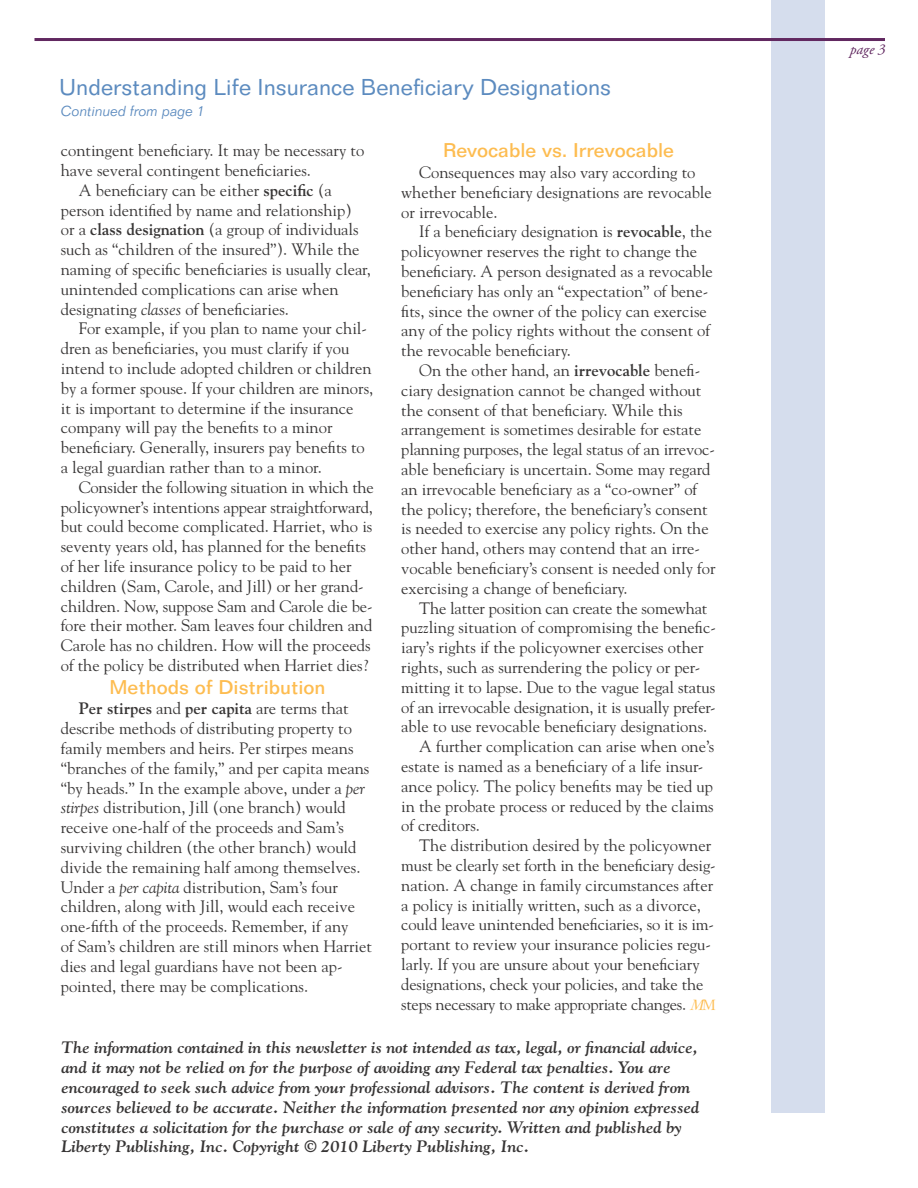
<style>
.page{position:relative;width:918px;height:1188px;background:#fff}
.page>*{position:absolute;margin:0;border:0;box-sizing:border-box;transform-origin:0 0}
.Continued_title{font:22.5px "Folio BT";color:#5c8bbf}
.subhead{font:500 19.5px "Folio BT";color:#fdbc50}
.Body_text{font:16.5px/19.8px "Goudy";color:#373535}
.Body_text-2{font:italic 700 16.5px/19.8px "Goudy";color:#373535}
.t1{font:italic 15px "Adobe Garamond";color:#612860}
.Continued_from{font:italic 300 14.25px "Folio BT";color:#5c8bbf}
.s1{font-weight:700}
.s2{font-style:italic}
.s3{font-family:"Garamond";font-weight:300;font-style:italic;color:#fdbc50}
.s4{font-family:"Garamond";font-weight:300;color:#fdbc50}
</style>
<div class="page">
<div style="left:771px;top:0;width:54px;height:1113px;background:#d5dded"></div>
<hr style="left:34px;top:38px;width:851px;height:3px;background:#612860">
<p class="Continued_title" style="left:59px;top:73px;width:553px">Understanding Life Insurance Beneficiary Designations</p>
<p class="Continued_from" style="left:61px;top:103px;width:146px">Continued from page 1</p>
<p class="Body_text" style="left:61px;top:140px;width:305px">contingent beneficiary. It may be necessary to have several contingent beneficiaries.</p>
<p class="Body_text" style="left:61px;top:180px;width:312px;text-indent:18px">A beneficiary can be either <span class="s1">specific</span> (a person identified by name and relationship)<br>or a <span class="s1">class designation</span> (a group of individuals such as “children of the insured”). While the naming of specific beneficiaries is usually clear, unintended complications can arise when designating <span class="s2">classes</span> of beneficiaries.</p>
<p class="Body_text" style="left:61px;top:318px;width:314px;text-indent:18px">For example, if you plan to name your chil&shy;dren as beneficiaries, you must clarify if you intend to include adopted children or children by a former spouse. If your children are minors, it is important to determine if the insurance company will pay the benefits to a minor beneficiary. Generally, insurers pay benefits to a legal guardian rather than to a minor.</p>
<p class="Body_text" style="left:61px;top:477px;width:315px;text-indent:18px">Consider the following situation in which the policyowner’s intentions appear straightforward, but could become complicated. Harriet, who is seventy years old, has planned for the benefits of her life insurance policy to be paid to her children (Sam, Carole, and Jill) or her grand&shy;children. Now, suppose Sam and Carole die be&shy;fore their mother. Sam leaves four children and Carole has no children. How will the proceeds of the policy be distributed when Harriet dies?</p>
<p class="subhead" style="left:109px;top:675px;width:218px">Methods of Distribution</p>
<p class="Body_text" style="left:61px;top:698px;width:313px;text-indent:18px"><span class="s1">Per stirpes</span> and <span class="s1">per capita</span> are terms that describe methods of distributing property to family members and heirs. Per stirpes means “branches of the family,” and per capita means “by heads.” In the example above, under a <span class="s2">per stirpes</span> distribution, Jill (one branch) would receive one-half of the proceeds and Sam’s surviving children (the other branch) would divide the remaining half among themselves.<br>Under a <span class="s2">per capita</span> distribution, Sam’s four children, along with Jill, would each receive one-fifth of the proceeds. Remember, if any<br>of Sam’s children are still minors when Harriet dies and legal guardians have not been ap&shy;pointed, there may be complications.</p>
<p class="subhead" style="left:443px;top:138px;width:232px">Revocable vs. Irrevocable</p>
<p class="Body_text" style="left:401px;top:162px;width:312px;text-indent:18px">Consequences may also vary according to whether beneficiary designations are revocable or irrevocable.</p>
<p class="Body_text" style="left:401px;top:221px;width:313px;text-indent:18px">If a beneficiary designation is <span class="s1">revocable</span>, the policyowner reserves the right to change the beneficiary. A person designated as a revocable beneficiary has only an “expectation” of bene&shy;fits, since the owner of the policy can exercise any of the policy rights without the consent of the revocable beneficiary.</p>
<p class="Body_text" style="left:401px;top:360px;width:316px;text-indent:18px">On the other hand, an <span class="s1">irrevocable</span> benefi&shy;ciary designation cannot be changed without the consent of that beneficiary. While this arrangement is sometimes desirable for estate planning purposes, the legal status of an irrevoc&shy;able beneficiary is uncertain. Some may regard an irrevocable beneficiary as a “co-owner” of the policy; therefore, the beneficiary’s consent is needed to exercise any policy rights. On the other hand, others may contend that an irre&shy;vocable beneficiary’s consent is needed only for exercising a change of beneficiary.</p>
<p class="Body_text" style="left:401px;top:597px;width:316px;text-indent:18px">The latter position can create the somewhat puzzling situation of compromising the benefic&shy;iary’s rights if the policyowner exercises other rights, such as surrendering the policy or per&shy;mitting it to lapse. Due to the vague legal status of an irrevocable designation, it is usually prefer&shy;able to use revocable beneficiary designations.</p>
<p class="Body_text" style="left:401px;top:736px;width:315px;text-indent:18px">A further complication can arise when one’s estate is named as a beneficiary of a life insur&shy;ance policy. The policy benefits may be tied up in the probate process or reduced by the claims of creditors.</p>
<p class="Body_text" style="left:401px;top:835px;width:316px;text-indent:18px">The distribution desired by the policyowner must be clearly set forth in the beneficiary desig&shy;nation. A change in family circumstances after a policy is initially written, such as a divorce, could leave unintended beneficiaries, so it is im&shy;portant to review your insurance policies regu&shy;larly. If you are unsure about your beneficiary designations, check your policies, and take the steps necessary to make appropriate changes. <span class="s3">M</span><span class="s4">M</span></p>
<p class="Body_text-2" style="left:61px;top:1037px;width:639px">The information contained in this newsletter is not intended as tax, legal, or financial advice, and it may not be relied on for the purpose of avoiding any Federal tax penalties. You are encouraged to seek such advice from your professional advisors. The content is derived from sources believed to be accurate. Neither the information presented nor any opinion expressed constitutes a solicitation for the purchase or sale of any security. Written and published by Liberty Publishing, Inc. Copyright © 2010 Liberty Publishing, Inc.</p>
<p class="t1" style="left:850px;top:42px;width:37px">page 3</p>
</div>
